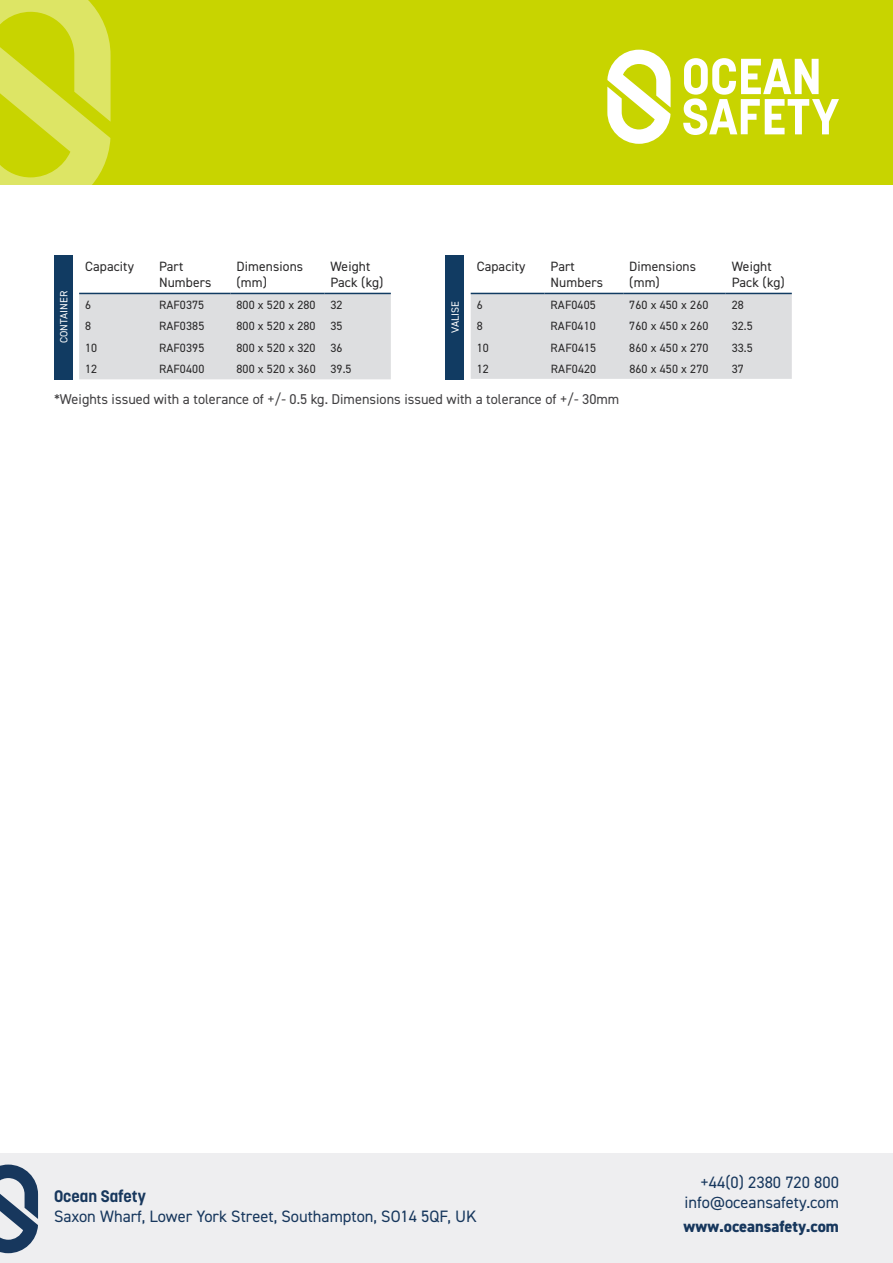
<style>
.page{position:relative;width:893px;height:1263px;background:#fff}
.page>*{position:absolute;margin:0;border:0;box-sizing:border-box;transform-origin:0 0}
.t1{font:16.5px/19.8px "DIN2014";color:#17375d;text-align:right}
.t2{font:800 16.5px "DIN2014";color:#17375d}
.t3{font:700 16.5px "Korolev";color:#17375d}
.t4{font:14.25px "DIN2014";color:#414042}
.t5{font:13.5px/16.2px "DIN2014";letter-spacing:.01em;color:#292829}
.t6{font:12px "DIN2014";letter-spacing:.01em;color:#292829}
.t7{font:10.5px "DIN2014";letter-spacing:.01em;color:#fff}
</style>
<div class="page">
<div style="left:0;top:0;width:893px;height:185px;background:#c8d400"></div>
<svg style="left:0;top:0;width:111px;height:185px"></svg>
<svg style="left:607px;top:50px;width:64px;height:94px"></svg>
<svg style="left:683px;top:58px;width:156px;height:77px"></svg>
<div style="left:0;top:1153px;width:893px;height:110px;background:#eeeef0"></div>
<svg style="left:0;top:1164px;width:38px;height:89px"></svg>
<div style="left:471px;top:294px;width:321px;height:85px;background:#dddee0"></div>
<hr style="left:471px;top:293px;width:74px;height:1px;background:#113b62">
<hr style="left:545px;top:293px;width:78px;height:1px;background:#113b62">
<hr style="left:623px;top:293px;width:103px;height:1px;background:#113b62">
<hr style="left:726px;top:293px;width:66px;height:1px;background:#113b62">
<div style="left:79px;top:294px;width:312px;height:85px;background:#dddee0"></div>
<hr style="left:79px;top:293px;width:74px;height:1px;background:#113b62">
<hr style="left:153px;top:293px;width:77px;height:1px;background:#113b62">
<hr style="left:230px;top:293px;width:94px;height:1px;background:#113b62">
<hr style="left:324px;top:293px;width:67px;height:1px;background:#113b62">
<div style="left:54px;top:255px;width:19px;height:124px;background:#113b62"></div>
<div style="left:446px;top:255px;width:18px;height:124px;background:#113b62"></div>
<p class="t5" style="left:85px;top:258px;width:50px">Capacity</p>
<p class="t5" style="left:159px;top:258px;width:54px">Part<br>Numbers</p>
<p class="t5" style="left:236px;top:258px;width:68px">Dimensions (mm)</p>
<p class="t5" style="left:330px;top:258px;width:55px">Weight<br>Pack (kg)</p>
<p class="t6" style="left:85px;top:297px;width:7px">6</p>
<p class="t6" style="left:159px;top:297px;width:47px">RAF0375</p>
<p class="t6" style="left:236px;top:297px;width:108px">800 x 520 x 280 32</p>
<p class="t6" style="left:85px;top:319px;width:7px">8</p>
<p class="t6" style="left:159px;top:319px;width:47px">RAF0385</p>
<p class="t6" style="left:236px;top:319px;width:108px">800 x 520 x 280 35</p>
<p class="t6" style="left:85px;top:340px;width:14px">10</p>
<p class="t6" style="left:159px;top:340px;width:47px">RAF0395</p>
<p class="t6" style="left:236px;top:340px;width:108px">800 x 520 x 320 36</p>
<p class="t6" style="left:85px;top:362px;width:14px">12</p>
<p class="t6" style="left:159px;top:362px;width:47px">RAF0400</p>
<p class="t6" style="left:236px;top:362px;width:117px">800 x 520 x 360 39.5</p>
<p class="t7" style="left:57px;top:343px;width:54px;rotate:-90deg">CONTAINER</p>
<p class="t7" style="left:449px;top:333px;width:34px;rotate:-90deg">VALISE</p>
<p class="t5" style="left:477px;top:258px;width:50px">Capacity</p>
<p class="t5" style="left:551px;top:258px;width:54px">Part<br>Numbers</p>
<p class="t5" style="left:629px;top:258px;width:68px">Dimensions (mm)</p>
<p class="t5" style="left:732px;top:258px;width:55px">Weight<br>Pack (kg)</p>
<p class="t6" style="left:477px;top:297px;width:7px">6</p>
<p class="t6" style="left:551px;top:297px;width:47px">RAF0405</p>
<p class="t6" style="left:629px;top:297px;width:81px">760 x 450 x 260</p>
<p class="t6" style="left:732px;top:297px;width:14px">28</p>
<p class="t6" style="left:477px;top:318px;width:7px">8</p>
<p class="t6" style="left:551px;top:318px;width:47px">RAF0410</p>
<p class="t6" style="left:629px;top:318px;width:81px">760 x 450 x 260</p>
<p class="t6" style="left:732px;top:318px;width:23px">32.5</p>
<p class="t6" style="left:477px;top:340px;width:14px">10</p>
<p class="t6" style="left:551px;top:340px;width:47px">RAF0415</p>
<p class="t6" style="left:629px;top:340px;width:81px">860 x 450 x 270</p>
<p class="t6" style="left:732px;top:340px;width:23px">33.5</p>
<p class="t6" style="left:477px;top:361px;width:14px">12</p>
<p class="t6" style="left:551px;top:361px;width:47px">RAF0420</p>
<p class="t6" style="left:629px;top:361px;width:81px">860 x 450 x 270</p>
<p class="t6" style="left:732px;top:361px;width:14px">37</p>
<p class="t4" style="left:54px;top:390px;width:567px">*Weights issued with a tolerance of +/- 0.5 kg. Dimensions issued with a tolerance of +/- 30mm</p>
<h1 class="t3" style="left:54px;top:1186px;width:93px">Ocean Safety</h1>
<h1 class="t1" style="left:54px;top:1206px;width:424px">Saxon Wharf, Lower York Street, Southampton, SO14 5QF, UK</h1>
<h1 class="t1" style="left:685px;top:1172px;width:156px">+44(0) 2380 720 800 info@oceansafety.com</h1>
<h1 class="t2" style="left:684px;top:1215px;width:157px">www.oceansafety.com</h1>
</div>
